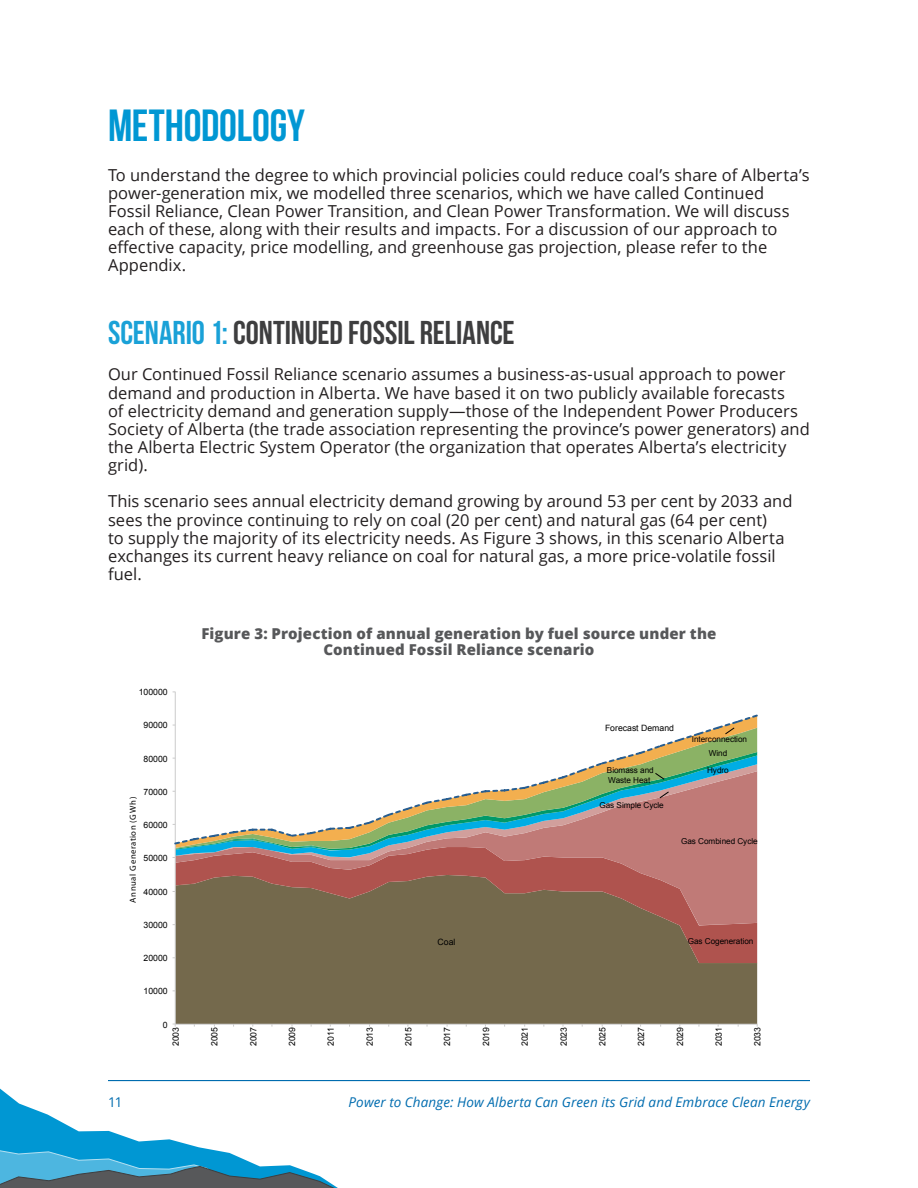
<style>
.page{position:relative;width:918px;height:1188px;background:#fff}
.page>*{position:absolute;margin:0;border:0;box-sizing:border-box;transform-origin:0 0}
.heading_1{font:45px "Bebas Neue";letter-spacing:-.005em;color:#0097d3}
.heading_2{font:33px "Bebas Neue";color:#3e3e3f}
.t1{font:16.5px/18.1px "Open Sans";color:#231f20}
.Chart_title{font:800 15px/16.5px "Open Sans";letter-spacing:.01em;color:#57585a;text-align:center}
.t2{font:italic 13.5px "Open Sans";letter-spacing:.01em;color:#006caf}
.t3{font:13.5px "Open Sans";color:#006caf}
.t4{font:8.7px "Arial";color:#000}
.t5{font:8.7px "Myriad Pro";letter-spacing:.065em;color:#000}
.t6{font:8.1px/9.8px "Arial";letter-spacing:-.005em;color:#000}
.s1{color:#1aa1d7}
</style>
<div class="page">
<hr style="left:108px;top:1080px;width:702px;height:1px;background:#006caf">
<svg style="left:0;top:1089px;width:338px;height:99px"></svg>
<div style="left:176px;top:963px;width:581px;height:61px;background:#74694c"></div>
<svg style="left:176px;top:925px;width:581px;height:38px;background:#7a664c"></svg>
<svg style="left:176px;top:860px;width:581px;height:65px;background:#956454"></svg>
<svg style="left:176px;top:857px;width:581px;height:3px;background:#ba6e6a"></svg>
<svg style="left:176px;top:850px;width:581px;height:7px;background:#a37e83"></svg>
<svg style="left:176px;top:845px;width:581px;height:3px;background:#938e8a"></svg>
<hr style="left:175px;top:692px;width:1px;height:332px;background:#cbcbcb">
<hr style="left:175px;top:1024px;width:582px;height:1px;background:#cbcbcb">
<svg style="left:173px;top:713px;width:585px;height:132px"></svg>
<svg style="left:655px;top:772px;width:10px;height:8px"></svg>
<svg style="left:659px;top:791px;width:11px;height:8px"></svg>
<svg style="left:725px;top:727px;width:10px;height:8px"></svg>
<p class="heading_1" style="left:108px;top:101px;width:198px">METHODOLOGY</p>
<p class="t1" style="left:108px;top:165px;width:703px">To understand the degree to which provincial policies could reduce coal’s share of Alberta’s power-generation mix, we modelled three scenarios, which we have called Continued Fossil Reliance, Clean Power Transition, and Clean Power Transformation. We will discuss each of these, along with their results and impacts. For a discussion of our approach to effective capacity, price modelling, and greenhouse gas projection, please refer to the Appendix.</p>
<p class="heading_2" style="left:108px;top:315px;width:408px"><span class="s1">SCENARIO 1:</span> CONTINUED FOSSIL RELIANCE</p>
<p class="t1" style="left:108px;top:365px;width:703px">Our Continued Fossil Reliance scenario assumes a business-as-usual approach to power demand and production in Alberta. We have based it on two publicly available forecasts<br>of electricity demand and generation supply—those of the Independent Power Producers Society of Alberta (the trade association representing the province’s power generators) and the Alberta Electric System Operator (the organization that operates Alberta’s electricity grid).</p>
<p class="t1" style="left:108px;top:492px;width:686px">This scenario sees annual electricity demand growing by around 53 per cent by 2033 and sees the province continuing to rely on coal (20 per cent) and natural gas (64 per cent)<br>to supply the majority of its electricity needs. As Figure 3 shows, in this scenario Alberta exchanges its current heavy reliance on coal for natural gas, a more price-volatile fossil fuel.</p>
<p class="t4" style="left:139px;top:687px;width:31px">100000</p>
<p class="t4" style="left:144px;top:721px;width:26px">90000</p>
<p class="t4" style="left:144px;top:754px;width:26px">80000</p>
<p class="t4" style="left:144px;top:787px;width:26px">70000</p>
<p class="t5" style="left:127px;top:903px;width:108px;rotate:-90deg">Annual Generation (GWh)</p>
<p class="t4" style="left:144px;top:820px;width:26px">60000</p>
<p class="t4" style="left:144px;top:854px;width:26px">50000</p>
<p class="t4" style="left:144px;top:887px;width:26px">40000</p>
<p class="t4" style="left:144px;top:920px;width:26px">30000</p>
<p class="t4" style="left:144px;top:953px;width:26px">20000</p>
<p class="t4" style="left:144px;top:987px;width:26px">10000</p>
<p class="Chart_title" style="left:201px;top:624px;width:517px">Figure 3: Projection of annual generation by fuel source under the<br>Continued Fossil Reliance scenario</p>
<p class="t4" style="left:438px;top:937px;width:19px">Coal</p>
<p class="t4" style="left:605px;top:723px;width:70px">Forecast Demand</p>
<p class="t6" style="left:607px;top:766px;width:48px">Biomass and<br>Waste Heat</p>
<p class="t6" style="left:599px;top:801px;width:66px">Gas Simple Cycle</p>
<p class="t6" style="left:692px;top:734px;width:57px">Interconnection</p>
<p class="t6" style="left:709px;top:748px;width:20px">Wind</p>
<p class="t6" style="left:707px;top:765px;width:23px">Hydro</p>
<p class="t6" style="left:681px;top:836px;width:78px">Gas Combined Cycle</p>
<p class="t6" style="left:688px;top:936px;width:67px">Gas Cogeneration</p>
<p class="t4" style="left:163px;top:1020px;width:6px">0</p>
<p class="t4" style="left:171px;top:1046px;width:21px;rotate:-90deg">2003</p>
<p class="t4" style="left:210px;top:1046px;width:21px;rotate:-90deg">2005</p>
<p class="t4" style="left:248px;top:1046px;width:21px;rotate:-90deg">2007</p>
<p class="t4" style="left:287px;top:1046px;width:21px;rotate:-90deg">2009</p>
<p class="t4" style="left:326px;top:1046px;width:20px;rotate:-90deg">2011</p>
<p class="t4" style="left:365px;top:1046px;width:21px;rotate:-90deg">2013</p>
<p class="t4" style="left:404px;top:1046px;width:21px;rotate:-90deg">2015</p>
<p class="t4" style="left:442px;top:1046px;width:21px;rotate:-90deg">2017</p>
<p class="t4" style="left:481px;top:1046px;width:21px;rotate:-90deg">2019</p>
<p class="t4" style="left:520px;top:1046px;width:21px;rotate:-90deg">2021</p>
<p class="t4" style="left:559px;top:1046px;width:21px;rotate:-90deg">2023</p>
<p class="t4" style="left:598px;top:1046px;width:21px;rotate:-90deg">2025</p>
<p class="t4" style="left:636px;top:1046px;width:21px;rotate:-90deg">2027</p>
<p class="t4" style="left:675px;top:1046px;width:21px;rotate:-90deg">2029</p>
<p class="t4" style="left:714px;top:1046px;width:21px;rotate:-90deg">2031</p>
<p class="t4" style="left:753px;top:1046px;width:21px;rotate:-90deg">2033</p>
<p class="t3" style="left:108px;top:1093px;width:16px">11</p>
<p class="t2" style="left:348px;top:1093px;width:463px">Power to Change: How Alberta Can Green its Grid and Embrace Clean Energy</p>
</div>
